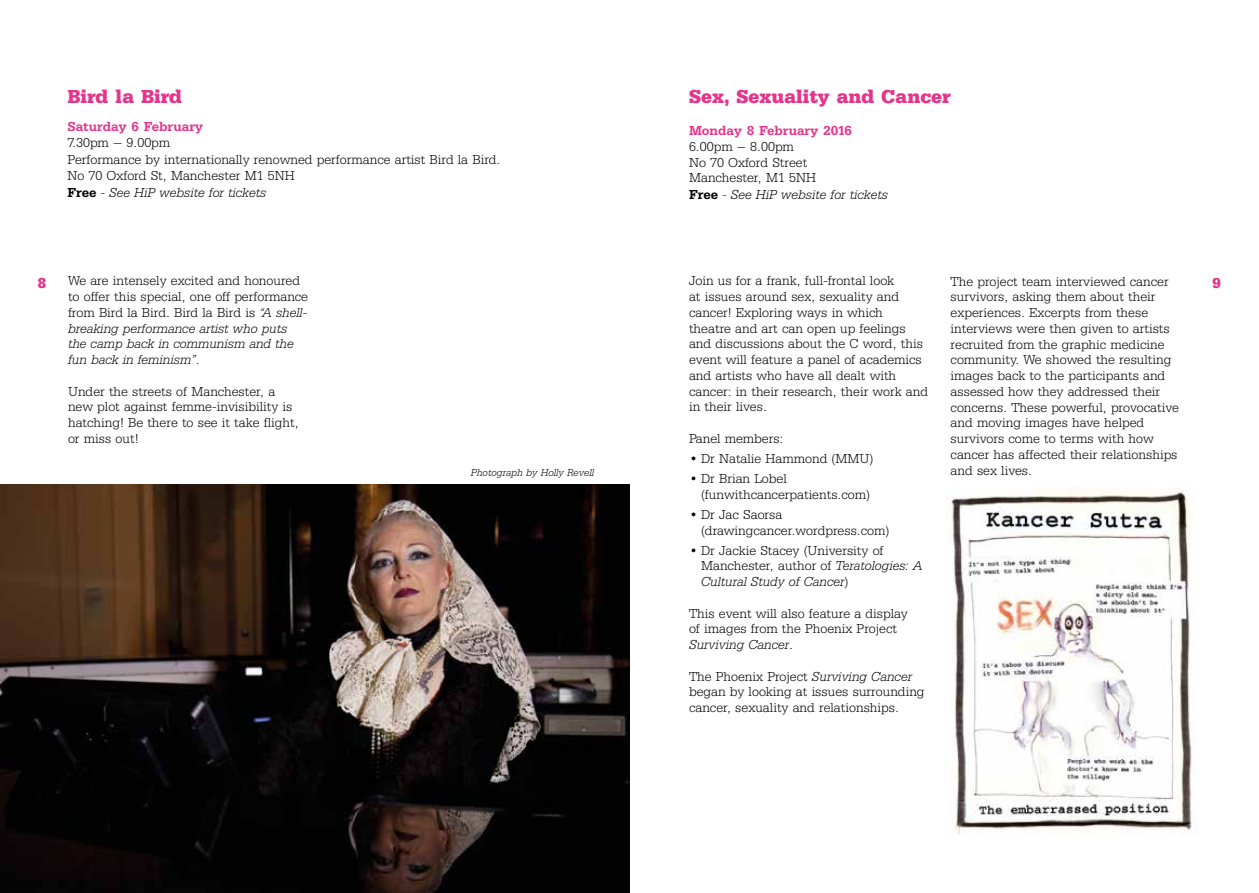
<style>
.page{position:relative;width:1259px;height:893px;background:#fff}
.page>*{position:absolute;margin:0;border:0;box-sizing:border-box;transform-origin:0 0}
.t1{font:700 19.5px "Serifa BEFOP";color:#e4348b}
.t2{font:700 15px "Serifa BEFOP";color:#e4348b}
.t3{font:300 13.5px/15.8px "Serifa BEFOP";color:#000}
.t4{font:italic 300 13.5px/15.8px "Serifa BEFOP";color:#000}
.t5{font:500 13.5px "Serifa BEFOP";color:#e4348b}
.t6{font:italic 300 10.5px "Serifa BEFOP";color:#000}
.s1{font-weight:500}
.s2{font-style:italic}
.s3{font-style:normal}
</style>
<div class="page">
<img style="left:0;top:484px;width:629px;height:409px">
<img style="left:947px;top:488px;width:246px;height:346px">
<h1 class="t1" style="left:67px;top:85px;width:116px">Bird la Bird</h1>
<p class="t5" style="left:67px;top:119px;width:137px">Saturday 6 February</p>
<p class="t3" style="left:67px;top:134px;width:435px;line-height:16.5px">7.30pm – 9.00pm<br>Performance by internationally renowned performance artist Bird la Bird.<br>No 70 Oxford St, Manchester M1 5NH<br><span class="s1">Free</span> <span class="s2">- See HiP website for tickets</span></p>
<h1 class="t1" style="left:689px;top:85px;width:263px">Sex, Sexuality and Cancer</h1>
<p class="t5" style="left:689px;top:123px;width:165px">Monday 8 February 2016</p>
<p class="t3" style="left:689px;top:138px;width:200px">6.00pm – 8.00pm<br>No 70 Oxford Street<br>Manchester, M1 5NH<br><span class="s1">Free</span> <span class="s2">- See HiP website for tickets</span></p>
<p class="t3" style="left:689px;top:273px;width:241px">Join us for a frank, full-frontal look<br>at issues around sex, sexuality and cancer! Exploring ways in which theatre and art can open up feelings and discussions about the C word, this event will feature a panel of academics and artists who have all dealt with cancer: in their research, their work and in their lives.</p>
<p class="t3" style="left:689px;top:431px;width:96px">Panel members:</p>
<p class="t3" style="left:689px;top:451px;width:186px">• Dr Natalie Hammond (MMU)</p>
<p class="t3" style="left:701px;top:471px;width:171px;text-indent:-12px">• Dr Brian Lobel (funwithcancerpatients.com)</p>
<p class="t3" style="left:701px;top:506px;width:190px;text-indent:-12px">• Dr Jac Saorsa (drawingcancer.wordpress.com)</p>
<p class="t3" style="left:701px;top:542px;width:223px;text-indent:-12px">• Dr Jackie Stacey (University of<br>Manchester, author of <span class="s2">Teratologies: A<br>Cultural Study of Cancer</span>)</p>
<p class="t3" style="left:689px;top:605px;width:220px">This event will also feature a display of images from the Phoenix Project<br><span class="s2">Surviving Cancer</span>.</p>
<p class="t3" style="left:689px;top:668px;width:237px">The Phoenix Project <span class="s2">Surviving Cancer </span>began by looking at issues surrounding cancer, sexuality and relationships.</p>
<p class="t2" style="left:38px;top:274px;width:10px">8</p>
<p class="t3" style="left:68px;top:273px;width:234px">We are intensely excited and honoured</p>
<p class="t2" style="left:1212px;top:274px;width:10px">9</p>
<p class="t4" style="left:68px;top:289px;width:242px"><span class="s3">to offer this special, one off performance from Bird la Bird. Bird la Bird is</span> “A shell&shy;breaking performance artist who puts the camp back in communism and the fun back in feminism”<span class="s3">.</span></p>
<p class="t3" style="left:68px;top:383px;width:232px">Under the streets of Manchester, a new plot against femme-invisibility is hatching! Be there to see it take flight, or miss out!</p>
<p class="t3" style="left:950px;top:273px;width:230px">The project team interviewed cancer survivors, asking them about their experiences. Excerpts from these interviews were then given to artists recruited from the graphic medicine community. We showed the resulting images back to the participants and assessed how they addressed their concerns. These powerful, provocative and moving images have helped survivors come to terms with how cancer has affected their relationships</p>
<p class="t6" style="left:471px;top:467px;width:125px">Photograph by Holly Revell</p>
<p class="t3" style="left:950px;top:462px;width:83px">and sex lives.</p>
</div>
